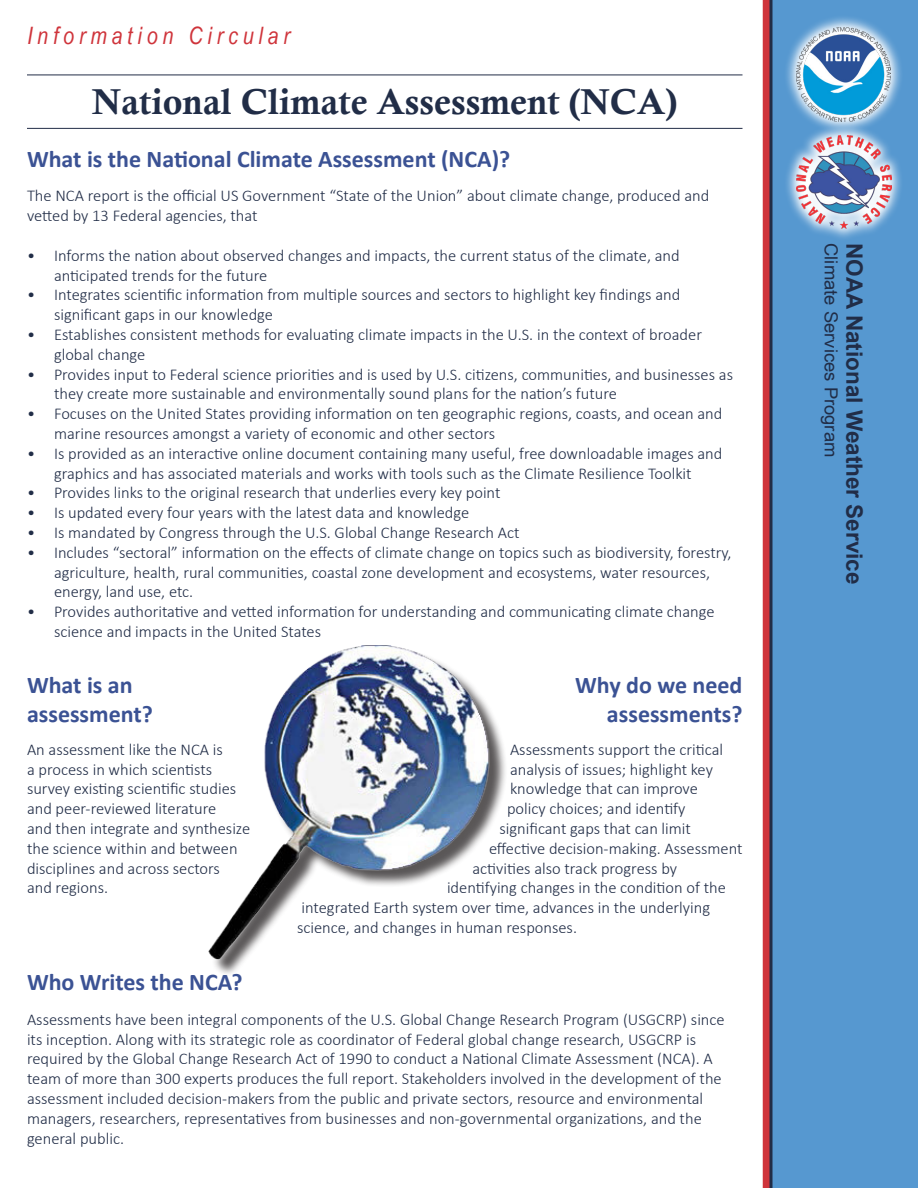
<style>
.page{position:relative;width:918px;height:1188px;background:#fff}
.page>*{position:absolute;margin:0;border:0;box-sizing:border-box;transform-origin:0 0}
.t1{font:36px "Calis MT Bol";color:#212d47}
.Section_Heading{font:700 24px/28.8px "Calibri";color:#3b5294}
.t2{font:italic 24px "Arial Narrow";letter-spacing:.2em;color:#cf343b}
.t3{font:700 22.5px "Arial";color:#212d47}
.t4{font:18px "Arial Narrow";color:#212d47;scale:1.25 1}
.Paragraph__Normal{font:300 16.5px/19.8px "Calibri";color:#212d47}
</style>
<div class="page">
<div style="left:770px;top:0;width:148px;height:1188px;background:#5698d0"></div>
<svg style="left:786px;top:17px;width:115px;height:106px"></svg>
<img style="left:797px;top:27px;width:94px;height:95px">
<svg style="left:787px;top:123px;width:114px;height:115px"></svg>
<img style="left:797px;top:136px;width:94px;height:93px">
<div style="left:763px;top:0;width:7px;height:1188px;background:#cf343b"></div>
<hr style="left:770px;top:0;width:2px;height:1188px;background:#212d47">
<hr style="left:27px;top:128px;width:715px;height:1px;background:#212d47">
<hr style="left:27px;top:75px;width:715px;height:1px;background:#212d47">
<div style="left:212px;top:647px;width:296px;height:330px;background:#231f20;opacity:.75"></div>
<img style="left:208px;top:647px;width:116px;height:312px">
<p class="t2" style="left:27px;top:19px;width:264px">Information Circular</p>
<p class="t1" style="left:92px;top:81px;width:587px">National Climate Assessment (NCA)</p>
<p class="Section_Heading" style="left:27px;top:144px;width:485px">What is the National Climate Assessment (NCA)?</p>
<p class="Paragraph__Normal" style="left:27px;top:186px;width:684px">The NCA report is the official US Government “State of the Union” about climate change, produced and</p>
<p class="Paragraph__Normal" style="left:27px;top:206px;width:232px">vetted by 13 Federal agencies, that</p>
<p class="Paragraph__Normal" style="left:54px;top:245px;width:627px;text-indent:-27px">• Informs the nation about observed changes and impacts, the current status of the climate, and anticipated trends for the future</p>
<p class="Paragraph__Normal" style="left:54px;top:285px;width:628px;text-indent:-27px">• Integrates scientific information from multiple sources and sectors to highlight key findings and significant gaps in our knowledge</p>
<p class="Paragraph__Normal" style="left:54px;top:324px;width:650px;text-indent:-27px">• Establishes consistent methods for evaluating climate impacts in the U.S. in the context of broader global change</p>
<p class="Paragraph__Normal" style="left:54px;top:364px;width:681px;text-indent:-27px">• Provides input to Federal science priorities and is used by U.S. citizens, communities, and businesses as they create more sustainable and environmentally sound plans for the nation’s future</p>
<p class="Paragraph__Normal" style="left:54px;top:404px;width:670px;text-indent:-27px">• Focuses on the United States providing information on ten geographic regions, coasts, and ocean and marine resources amongst a variety of economic and other sectors</p>
<p class="Paragraph__Normal" style="left:27px;top:443px;width:697px;text-align:center">• Is provided as an interactive online document containing many useful, free downloadable images and graphics and has associated materials and works with tools such as the Climate Resilience Toolkit</p>
<p class="Paragraph__Normal" style="left:27px;top:483px;width:475px">• Provides links to the original research that underlies every key point</p>
<p class="Paragraph__Normal" style="left:27px;top:503px;width:444px">• Is updated every four years with the latest data and knowledge</p>
<p class="Paragraph__Normal" style="left:27px;top:522px;width:494px">• Is mandated by Congress through the U.S. Global Change Research Act</p>
<p class="Paragraph__Normal" style="left:54px;top:542px;width:679px;text-indent:-27px">• Includes “sectoral” information on the effects of climate change on topics such as biodiversity, forestry, agriculture, health, rural communities, coastal zone development and ecosystems, water resources, energy, land use, etc.</p>
<p class="Paragraph__Normal" style="left:54px;top:602px;width:662px;text-indent:-27px">• Provides authoritative and vetted information for understanding and communicating climate change science and impacts in the United States</p>
<p class="Section_Heading" style="left:27px;top:670px;width:127px">What is an assessment?</p>
<p class="Paragraph__Normal" style="left:27px;top:739px;width:225px">An assessment like the NCA is<br>a process in which scientists survey existing scientific studies and peer-reviewed literature<br>and then integrate and synthesize the science within and between disciplines and across sectors<br>and regions.</p>
<p class="Section_Heading" style="left:575px;top:670px;width:169px;text-align:right">Why do we need assessments?</p>
<p class="Paragraph__Normal" style="left:510px;top:739px;width:215px">Assessments support the critical</p>
<p class="Paragraph__Normal" style="left:510px;top:759px;width:204px">analysis of issues; highlight key</p>
<p class="Paragraph__Normal" style="left:510px;top:779px;width:189px">knowledge that can improve</p>
<p class="Paragraph__Normal" style="left:507px;top:799px;width:180px">policy choices; and identify</p>
<p class="Paragraph__Normal" style="left:500px;top:819px;width:193px">significant gaps that can limit</p>
<p class="Paragraph__Normal" style="left:489px;top:838px;width:255px">effective decision-making. Assessment</p>
<p class="Paragraph__Normal" style="left:472px;top:858px;width:206px">activities also track progress by</p>
<p class="Paragraph__Normal" style="left:447px;top:878px;width:280px">identifying changes in the condition of the</p>
<p class="Paragraph__Normal" style="left:302px;top:898px;width:410px">integrated Earth system over time, advances in the underlying</p>
<p class="Paragraph__Normal" style="left:297px;top:918px;width:282px">science, and changes in human responses.</p>
<p class="Section_Heading" style="left:27px;top:967px;width:217px">Who Writes the NCA?</p>
<p class="Paragraph__Normal" style="left:27px;top:1009px;width:699px">Assessments have been integral components of the U.S. Global Change Research Program (USGCRP) since its inception. Along with its strategic role as coordinator of Federal global change research, USGCRP is required by the Global Change Research Act of 1990 to conduct a National Climate Assessment (NCA). A team of more than 300 experts produces the full report. Stakeholders involved in the development of the assessment included decision-makers from the public and private sectors, resource and environmental managers, researchers, representatives from businesses and non-governmental organizations, and the general public.</p>
<p class="t4" style="left:844px;top:243px;width:173px;rotate:90deg">Climate Services Program</p>
<p class="t3" style="left:870px;top:243px;width:343px;rotate:90deg">NOAA National Weather Service</p>
</div>
